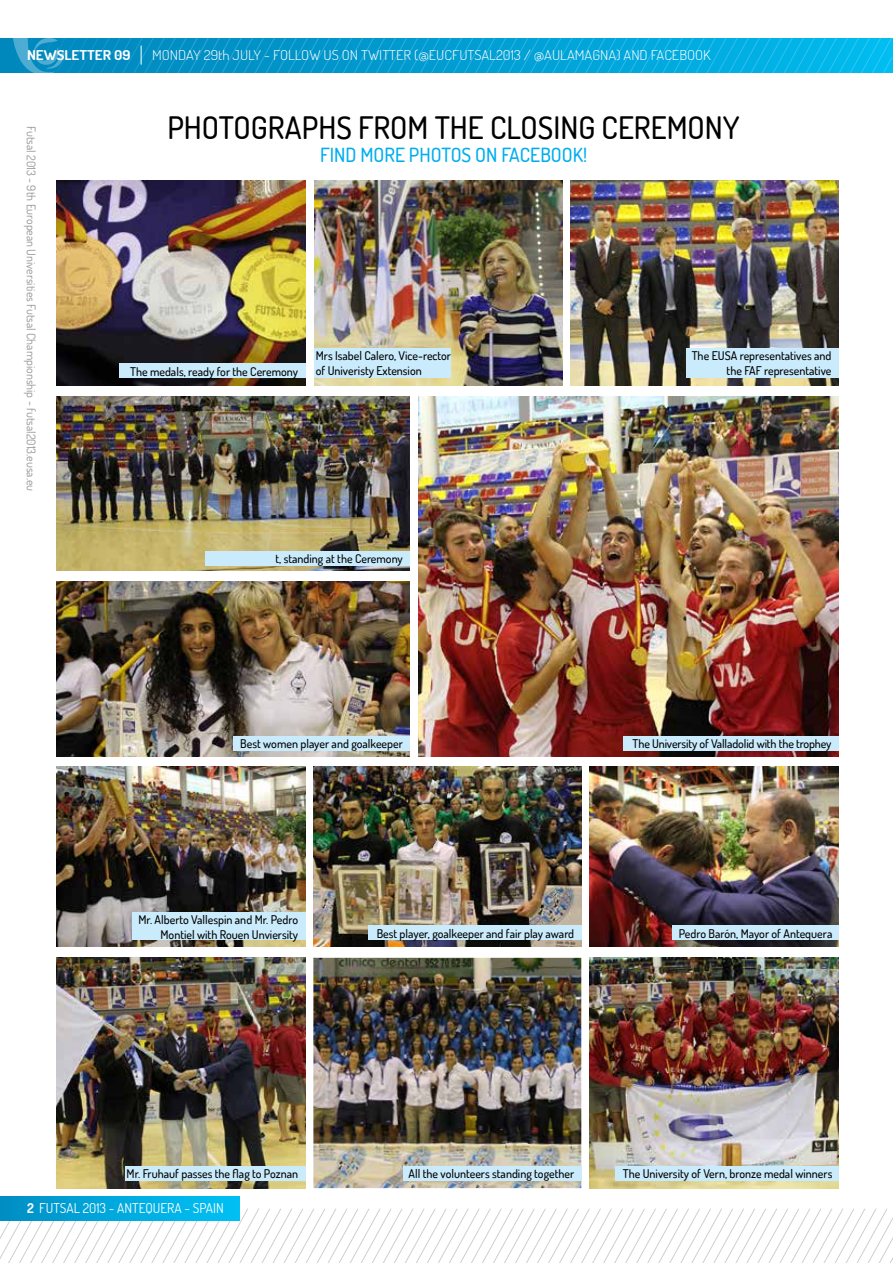
<style>
.page{position:relative;width:893px;height:1263px;background:#fff}
.page>*{position:absolute;margin:0;border:0;box-sizing:border-box;transform-origin:0 0}
.t1{font:500 30.9px "Dosis";color:#000}
.t2{font:500 19.5px "Dosis";color:#00aeef}
.t3{font:300 13.5px "Dosis";color:#fff;scale:1.09 1}
.t4{font:13.5px "Dosis";color:#fff}
.t5{font:700 13.5px "Dosis";color:#fff;scale:1.09 1}
.t6{font:500 12px/14.4px "Dosis";color:#000;text-align:right}
.t7{font:12px "Dosis";color:#939598}
.s1{font-weight:700}
</style>
<div class="page">
<svg style="left:0;top:1209px;width:893px;height:54px"></svg>
<div style="left:0;top:1196px;width:240px;height:24px;background:linear-gradient(to right,#0090c5,#00c2f6)"></div>
<svg style="left:0;top:38px;width:893px;height:35px;background:#06a0d4"></svg>
<img style="left:57px;top:180px;width:248px;height:205px">
<img style="left:314px;top:180px;width:249px;height:205px">
<img style="left:57px;top:767px;width:248px;height:180px">
<img style="left:57px;top:958px;width:248px;height:230px">
<img style="left:571px;top:180px;width:268px;height:205px">
<img style="left:313px;top:767px;width:268px;height:180px">
<img style="left:589px;top:767px;width:250px;height:180px">
<img style="left:313px;top:958px;width:268px;height:230px">
<img style="left:589px;top:958px;width:250px;height:230px">
<img style="left:418px;top:396px;width:421px;height:360px">
<img style="left:57px;top:396px;width:353px;height:174px">
<img style="left:57px;top:582px;width:353px;height:174px">
<div style="left:686px;top:348px;width:153px;height:30px;background:#c9ebfc"></div>
<div style="left:314px;top:348px;width:137px;height:30px;background:#c9ebfc"></div>
<div style="left:119px;top:364px;width:186px;height:14px;background:#c9ebfc"></div>
<div style="left:205px;top:551px;width:205px;height:14px;background:#c9ebfc"></div>
<div style="left:233px;top:736px;width:177px;height:14px;background:#c9ebfc"></div>
<div style="left:623px;top:736px;width:216px;height:14px;background:#c9ebfc"></div>
<div style="left:403px;top:1166px;width:178px;height:14px;background:#c9ebfc"></div>
<div style="left:615px;top:1166px;width:224px;height:14px;background:#c9ebfc"></div>
<div style="left:125px;top:1166px;width:180px;height:14px;background:#c9ebfc"></div>
<div style="left:132px;top:912px;width:173px;height:28px;background:#c9ebfc"></div>
<div style="left:368px;top:926px;width:213px;height:14px;background:#c9ebfc"></div>
<div style="left:673px;top:926px;width:166px;height:14px;background:#c9ebfc"></div>
<p class="t5" style="left:27px;top:46px;width:96px">NEWSLETTER 09</p>
<p class="t3" style="left:152px;top:46px;width:390px">MONDAY 29TH JULY - FOLLOW US ON TWITTER (@EUCFUTSAL2013 / @AULAMA</p>
<p class="t3" style="left:592px;top:46px;width:37px">GNA) AND</p>
<p class="t3" style="left:651px;top:46px;width:57px">FACEBOO K</p>
<p class="t7" style="left:39px;top:126px;width:367px;rotate:90deg">Futsal 2013 - 9th European Universities Futsal Championship - futsal2013.eusa.eu</p>
<h1 class="t1" style="left:167px;top:107px;width:574px">PHOTOGRAPHS FROM THE CLOSING CEREMONY</h1>
<h2 class="t2" style="left:320px;top:142px;width:269px">FIND MORE PHOTOS ON FACEBOOK!</h2>
<p class="t6" style="left:316px;top:348px;width:137px">Mrs Isabel Calero, Vice-rector</p>
<p class="t6" style="left:692px;top:348px;width:141px">The EUSA representatives and the FAF representative</p>
<p class="t6" style="left:130px;top:364px;width:170px">The medals, ready for the Ceremony</p>
<p class="t6" style="left:316px;top:363px;width:107px">of Univeristy Extension</p>
<p class="t6" style="left:275px;top:551px;width:129px">t, standing at the Ceremony</p>
<p class="t6" style="left:240px;top:736px;width:164px">Best women player and goalkeeper</p>
<p class="t6" style="left:633px;top:736px;width:200px">The University of Valladolid with the trophey</p>
<p class="t6" style="left:138px;top:912px;width:161px">Mr. Alberto Vallespin and Mr. Pedro<br>Montiel with Rouen Unviersity</p>
<p class="t6" style="left:377px;top:926px;width:199px">Best player, goalkeeper and fair play award</p>
<p class="t6" style="left:679px;top:926px;width:155px">Pedro Barón, Mayor of Antequera</p>
<p class="t6" style="left:127px;top:1166px;width:173px">Mr. Fruhauf passes the flag to Poznan</p>
<p class="t6" style="left:408px;top:1166px;width:167px">All the volunteers standing together</p>
<p class="t6" style="left:623px;top:1166px;width:211px">The University of Vern, bronze medal winners</p>
<p class="t4" style="left:27px;top:1199px;width:198px"><span class="s1">2</span> FUTSAL 2013 - ANTEQUERA - SPAIN</p>
</div>
